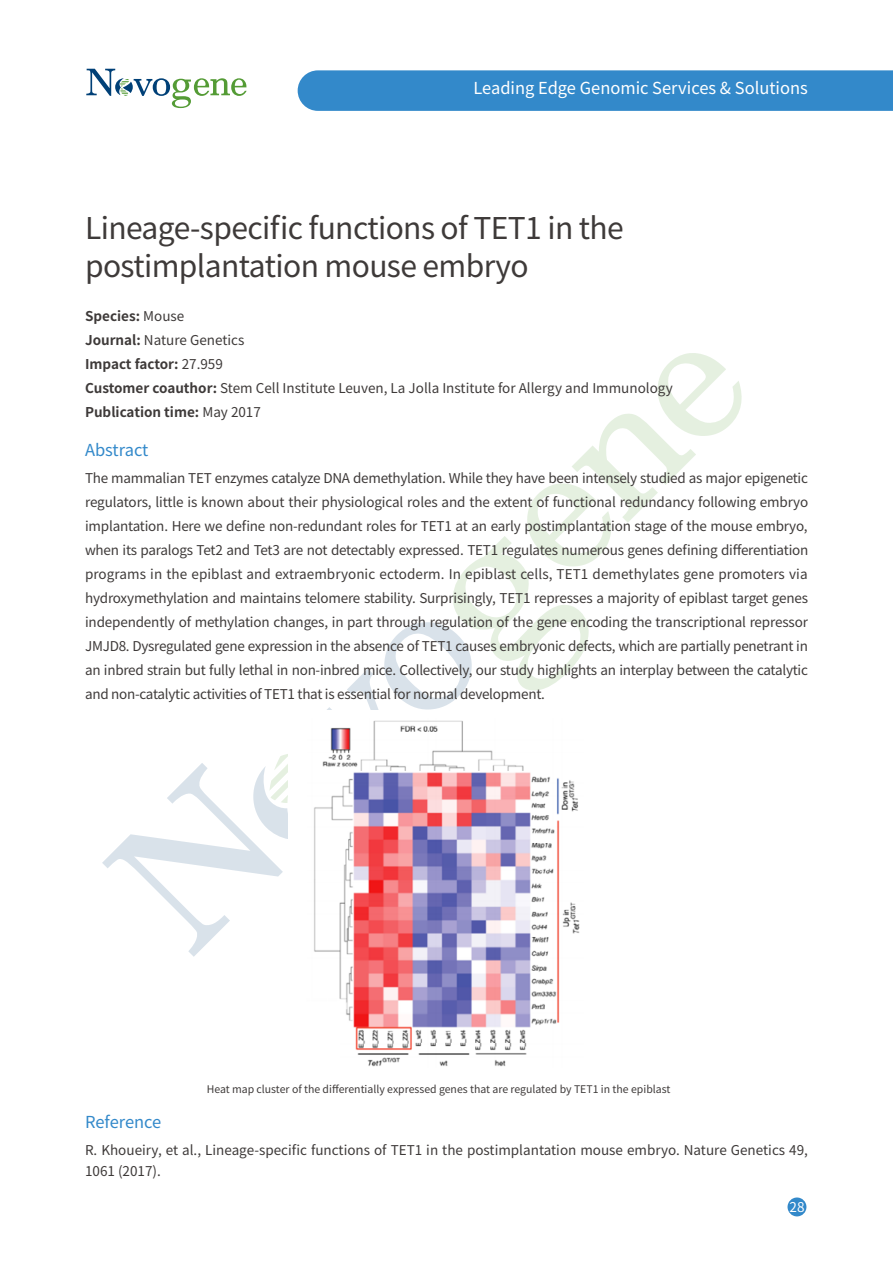
<style>
.page{position:relative;width:893px;height:1263px;background:#fff}
.page>*{position:absolute;margin:0;border:0;box-sizing:border-box;transform-origin:0 0}
.t1{font:30px/37.5px "Source Han Sans SC";letter-spacing:-.02em;color:#3e3a39}
.t2{font:16.5px "Source Han Sans SC";color:#fff}
.t3{font:16.5px "Source Han Sans SC";color:#3389ca}
.t4{font:13.5px/24px "Source Han Sans SC";color:#3e3a39}
.t5{font:13.5px "Source Han Sans SC";color:#fff}
.t6{font:10.5px "Source Han Sans SC";color:#3e3a39}
.s1{font-weight:700}
</style>
<div class="page">
<div style="left:787px;top:1197px;width:19px;height:19px;background:#3389ca;border-radius:50%"></div>
<svg style="left:86px;top:69px;width:161px;height:39px"></svg>
<svg style="left:102px;top:353px;width:640px;height:604px"></svg>
<div style="left:298px;top:70px;width:595px;height:41px;background:#3389ca"></div>
<img style="left:288px;top:710px;width:317px;height:357px">
<p class="t2" style="left:473px;top:79px;width:336px">Leading Edge Genomic Services &amp; Solutions</p>
<h1 class="t1" style="left:85px;top:210px;width:540px">Lineage-specific functions of TET1 in the postimplantation mouse embryo</h1>
<p class="t4" style="left:85px;top:305px;width:589px"><span class="s1">Species:</span> Mouse<br><span class="s1">Journal:</span> Nature Genetics<br><span class="s1">Impact factor:</span> 27.959<br><span class="s1">Customer coauthor:</span> Stem Cell Institute Leuven, La Jolla Institute for Allergy and Immunology <span class="s1">Publication time:</span> May 2017</p>
<p class="t3" style="left:85px;top:441px;width:65px">Abstract</p>
<p class="t4" style="left:85px;top:466px;width:725px;text-align:justify">The mammalian TET enzymes catalyze DNA demethylation. While they have been intensely studied as major epigenetic regulators, little is known about their physiological roles and the extent of functional redundancy following embryo implantation. Here we define non-redundant roles for TET1 at an early postimplantation stage of the mouse embryo, when its paralogs Tet2 and Tet3 are not detectably expressed. TET1 regulates numerous genes defining differentiation programs in the epiblast and extraembryonic ectoderm. In epiblast cells, TET1 demethylates gene promoters via hydroxymethylation and maintains telomere stability. Surprisingly, TET1 represses a majority of epiblast target genes independently of methylation changes, in part through regulation of the gene encoding the transcriptional repressor JMJD8. Dysregulated gene expression in the absence of TET1 causes embryonic defects, which are partially penetrant in an inbred strain but fully lethal in non-inbred mice. Collectively, our study highlights an interplay between the catalytic and non-catalytic activities of TET1 that is essential for normal development.</p>
<p class="t6" style="left:207px;top:1083px;width:465px">Heat map cluster of the differentially expressed genes that are regulated by TET1 in the epiblast</p>
<p class="t3" style="left:85px;top:1113px;width:78px">Reference</p>
<p class="t4" style="left:85px;top:1140px;width:724px;line-height:21px">R. Khoueiry, et al., Lineage-specific functions of TET1 in the postimplantation mouse embryo. Nature Genetics 49,<br>1061 (2017).</p>
<p class="t5" style="left:789px;top:1199px;width:16px">28</p>
</div>
